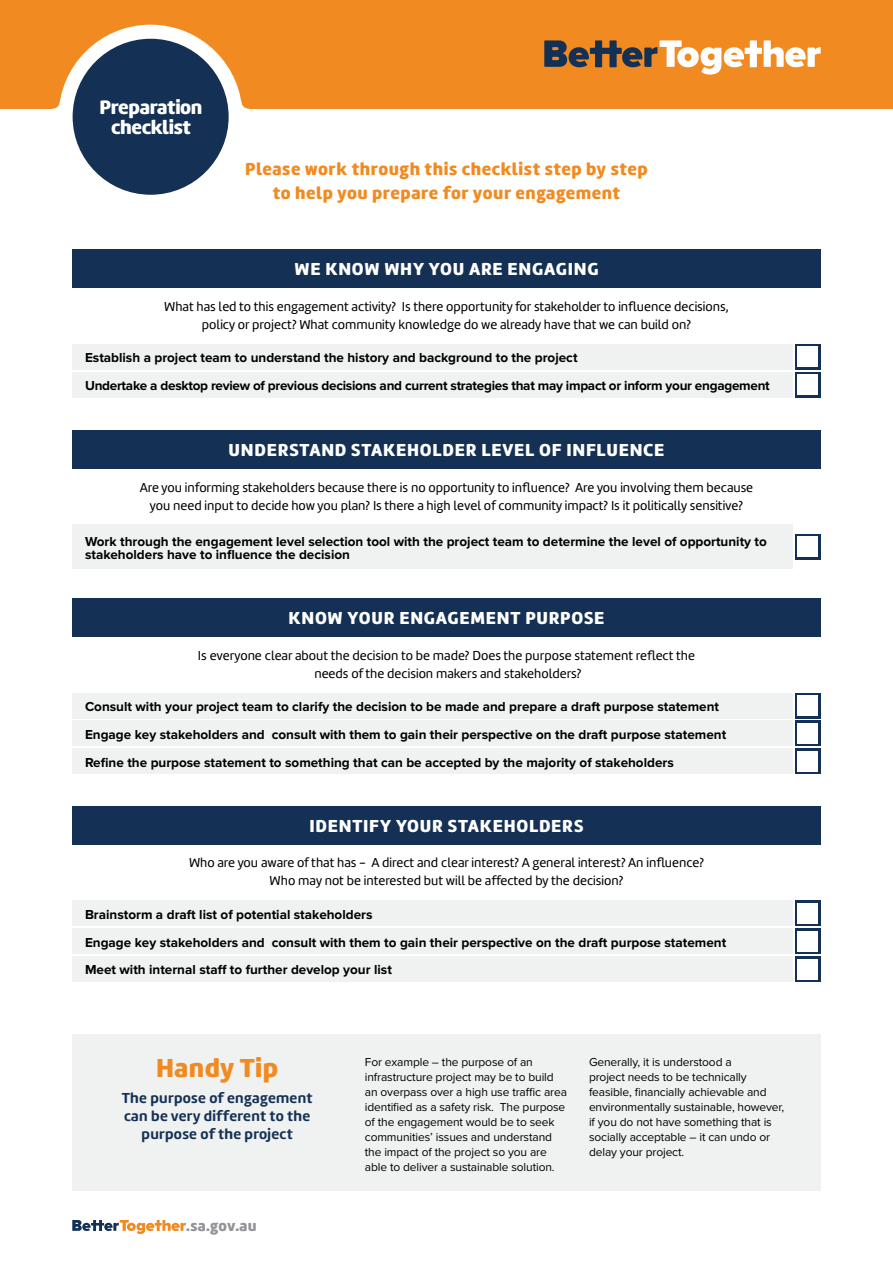
<style>
.page{position:relative;width:893px;height:1263px;background:#fff}
.page>*{position:absolute;margin:0;border:0;box-sizing:border-box;transform-origin:0 0}
.Body{font:27px "Amelia Rounded Black";letter-spacing:.02em;color:#f18a20}
.Body-2{font:20.25px/20.4px "Amelia Rounded Black";letter-spacing:-.02em;color:#fff;text-align:center}
.Body-3{font:18px "Amelia Rounded Black";letter-spacing:.04em;color:#fff}
.Body-4{font:18px/24px "Amelia Rounded Black";letter-spacing:.03em;color:#f18a20;text-align:center}
.t1{font:15.45px "Amelia Rounded Black";letter-spacing:.02em;color:#939498}
.Body-5{font:700 15px/18px "Amelia Rounded";letter-spacing:.02em;color:#143155;text-align:center}
.Body-6{font:700 13.5px/13.5px "Proxima Nova";color:#000}
.Body-7{font:13.5px/18px "Amelia Rounded Regular";color:#000;text-align:center}
.Body-8{font:700 13.5px "Proxima Nova";letter-spacing:-.02em;color:#000}
.Body-9{font:12px/15px "Proxima Nova";letter-spacing:-.01em;color:#000}
</style>
<div class="page">
<div style="left:72px;top:344px;width:721px;height:25px;background:#f0f1f1"></div>
<div style="left:72px;top:525px;width:721px;height:44px;background:#f0f1f1"></div>
<div style="left:72px;top:693px;width:721px;height:25px;background:#f0f1f1"></div>
<div style="left:72px;top:900px;width:721px;height:26px;background:#f0f1f1"></div>
<div style="left:72px;top:372px;width:721px;height:25px;background:#f0f1f1"></div>
<div style="left:72px;top:721px;width:721px;height:25px;background:#f0f1f1"></div>
<div style="left:72px;top:928px;width:721px;height:26px;background:#f0f1f1"></div>
<div style="left:72px;top:748px;width:721px;height:26px;background:#f0f1f1"></div>
<div style="left:72px;top:956px;width:721px;height:26px;background:#f0f1f1"></div>
<div style="left:72px;top:250px;width:749px;height:38px;background:#143155"></div>
<div style="left:72px;top:431px;width:749px;height:38px;background:#143155"></div>
<div style="left:72px;top:599px;width:749px;height:38px;background:#143155"></div>
<div style="left:72px;top:806px;width:749px;height:39px;background:#143155"></div>
<div style="left:72px;top:1034px;width:749px;height:157px;background:#f0f1f1"></div>
<svg style="left:795px;top:344px;width:26px;height:25px"></svg>
<svg style="left:795px;top:372px;width:26px;height:25px"></svg>
<div style="left:798px;top:347px;width:20px;height:20px;background:#fff"></div>
<div style="left:798px;top:374px;width:20px;height:21px;background:#fff"></div>
<svg style="left:795px;top:693px;width:26px;height:25px"></svg>
<svg style="left:795px;top:534px;width:26px;height:26px"></svg>
<svg style="left:795px;top:721px;width:26px;height:25px"></svg>
<svg style="left:795px;top:748px;width:26px;height:26px"></svg>
<div style="left:798px;top:695px;width:20px;height:21px;background:#fff"></div>
<div style="left:798px;top:537px;width:20px;height:20px;background:#fff"></div>
<svg style="left:795px;top:900px;width:26px;height:26px"></svg>
<div style="left:798px;top:903px;width:20px;height:20px;background:#fff"></div>
<div style="left:798px;top:723px;width:20px;height:20px;background:#fff"></div>
<svg style="left:795px;top:928px;width:26px;height:26px"></svg>
<div style="left:798px;top:931px;width:20px;height:20px;background:#fff"></div>
<div style="left:798px;top:751px;width:20px;height:20px;background:#fff"></div>
<svg style="left:795px;top:956px;width:26px;height:26px"></svg>
<div style="left:798px;top:959px;width:20px;height:20px;background:#fff"></div>
<svg style="left:72px;top:1220px;width:114px;height:14px"></svg>
<div style="left:0;top:0;width:893px;height:108px;background:#f18a20"></div>
<div style="left:59px;top:25px;width:183px;height:183px;background:#fff;border-radius:50%"></div>
<svg style="left:241px;top:102px;width:11px;height:7px"></svg>
<svg style="left:49px;top:102px;width:11px;height:7px"></svg>
<div style="left:73px;top:39px;width:156px;height:156px;background:#143155;border-radius:50%"></div>
<svg style="left:544px;top:40px;width:277px;height:35px"></svg>
<p class="Body-2" style="left:100px;top:97px;width:104px">Preparation checklist</p>
<p class="Body-4" style="left:245px;top:157px;width:404px">Please work through this checklist step by step to help you prepare for your engagement</p>
<p class="Body-3" style="left:294px;top:258px;width:306px">WE KNOW WHY YOU ARE ENGAGING</p>
<p class="Body-7" style="left:164px;top:297px;width:566px">What has led to this engagement activity? Is there opportunity for stakeholder to influence decisions, policy or project? What community knowledge do we already have that we can build on?</p>
<p class="Body-6" style="left:85px;top:351px;width:494px">Establish a project team to understand the history and background to the project</p>
<p class="Body-8" style="left:85px;top:378px;width:686px">Undertake a desktop review of previous decisions and current strategies that may impact or inform your engagement</p>
<p class="Body-3" style="left:229px;top:439px;width:437px">UNDERSTAND STAKEHOLDER LEVEL OF INFLUENCE</p>
<p class="Body-7" style="left:140px;top:478px;width:615px">Are you informing stakeholders because there is no opportunity to influence? Are you involving them because you need input to decide how you plan? Is there a high level of community impact? Is it politically sensitive?</p>
<p class="Body-6" style="left:85px;top:535px;width:683px">Work through the engagement level selection tool with the project team to determine the level of opportunity to stakeholders have to influence the decision</p>
<p class="Body-3" style="left:289px;top:607px;width:317px">KNOW YOUR ENGAGEMENT PURPOSE</p>
<p class="Body-7" style="left:198px;top:646px;width:499px">Is everyone clear about the decision to be made? Does the purpose statement reflect the needs of the decision makers and stakeholders?</p>
<p class="Body-6" style="left:85px;top:700px;width:635px">Consult with your project team to clarify the decision to be made and prepare a draft purpose statement</p>
<p class="Body-6" style="left:85px;top:728px;width:643px">Engage key stakeholders and consult with them to gain their perspective on the draft purpose statement</p>
<p class="Body-6" style="left:85px;top:756px;width:590px">Refine the purpose statement to something that can be accepted by the majority of stakeholders</p>
<p class="Body-3" style="left:310px;top:814px;width:275px">IDENTIFY YOUR STAKEHOLDERS</p>
<p class="Body-7" style="left:189px;top:854px;width:516px">Who are you aware of that has - A direct and clear interest? A general interest? An influence?<br>Who may not be interested but will be affected by the decision?</p>
<p class="Body-6" style="left:85px;top:908px;width:289px">Brainstorm a draft list of potential stakeholders</p>
<p class="Body-6" style="left:85px;top:935px;width:643px">Engage key stakeholders and consult with them to gain their perspective on the draft purpose statement</p>
<p class="Body-6" style="left:85px;top:963px;width:308px">Meet with internal staff to further develop your list</p>
<p class="Body" style="left:156px;top:1050px;width:124px">Handy Tip</p>
<p class="Body-5" style="left:122px;top:1089px;width:192px">The purpose of engagement can be very different to the purpose of the project</p>
<p class="t1" style="left:186px;top:1216px;width:72px">.sa.gov.au</p>
<p class="Body-9" style="left:365px;top:1055px;width:204px">For example – the purpose of an infrastructure project may be to build an overpass over a high use traffic area identified as a safety risk. The purpose of the engagement would be to seek communities’ issues and understand the impact of the project so you are able to deliver a sustainable solution.</p>
<p class="Body-9" style="left:589px;top:1055px;width:197px">Generally, it is understood a<br>project needs to be technically feasible, financially achievable and environmentally sustainable, however, if you do not have something that is socially acceptable – it can undo or delay your project.</p>
</div>
